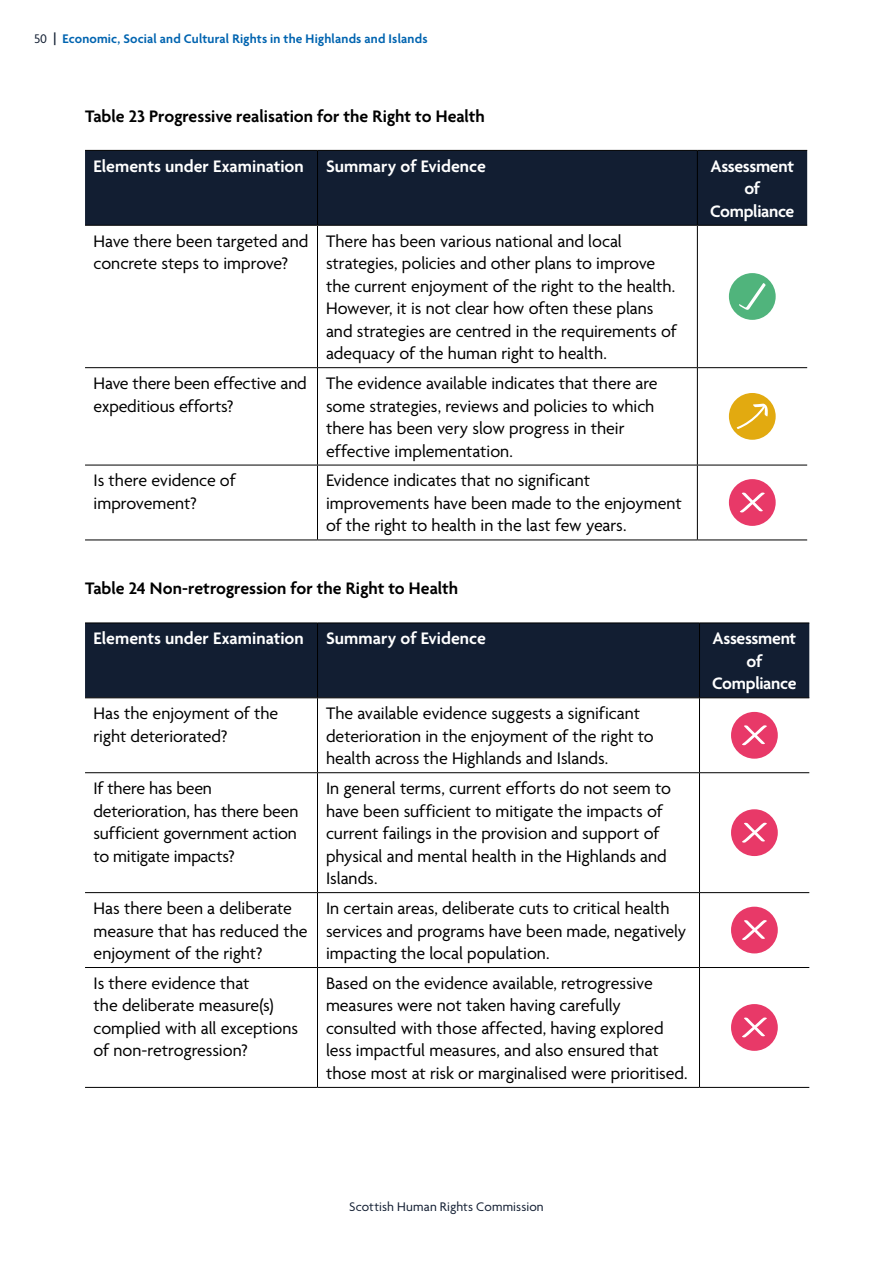
<style>
.page{position:relative;width:893px;height:1263px;background:#fff}
.page>*{position:absolute;margin:0;border:0;box-sizing:border-box;transform-origin:0 0}
.Body{font:18px/22.5px "Agenda";letter-spacing:-.005em;color:#000}
.Body-2{font:600 18px "Agenda";color:#000}
.Body-3{font:600 18px "Agenda";color:#fff}
.Body-4{font:600 18px/22.5px "Agenda";letter-spacing:-.02em;color:#fff;text-align:center}
.t1{font:600 13.5px "Agenda";letter-spacing:.015em;color:#0064b0}
.t2{font:13.5px "Agenda";letter-spacing:.01em;color:#121e32}
.s1{font-weight:400;color:#121e32}
.s2{color:#121e32}
</style>
<div class="page">
<div style="left:85px;top:151px;width:722px;height:74px;background:#121e32"></div>
<svg style="left:85px;top:226px;width:612px;height:314px"></svg>
<hr style="left:85px;top:150px;width:232px;height:1px;background:#000">
<hr style="left:317px;top:150px;width:380px;height:1px;background:#000">
<hr style="left:317px;top:151px;width:1px;height:74px;background:#000">
<hr style="left:697px;top:150px;width:110px;height:1px;background:#000">
<hr style="left:697px;top:151px;width:1px;height:74px;background:#000">
<hr style="left:85px;top:225px;width:232px;height:1px;background:#000">
<hr style="left:317px;top:225px;width:380px;height:1px;background:#000">
<hr style="left:317px;top:226px;width:1px;height:141px;background:#000">
<hr style="left:697px;top:225px;width:110px;height:1px;background:#000">
<hr style="left:697px;top:226px;width:1px;height:141px;background:#000">
<hr style="left:85px;top:367px;width:232px;height:1px;background:#000">
<hr style="left:317px;top:367px;width:380px;height:1px;background:#000">
<hr style="left:317px;top:368px;width:1px;height:97px;background:#000">
<hr style="left:697px;top:367px;width:110px;height:1px;background:#000">
<hr style="left:697px;top:368px;width:1px;height:97px;background:#000">
<hr style="left:85px;top:465px;width:232px;height:1px;background:#000">
<hr style="left:317px;top:465px;width:380px;height:1px;background:#000">
<hr style="left:317px;top:465px;width:1px;height:75px;background:#000">
<hr style="left:697px;top:465px;width:110px;height:1px;background:#000">
<hr style="left:697px;top:465px;width:1px;height:75px;background:#000">
<hr style="left:85px;top:540px;width:232px;height:1px;background:#000">
<hr style="left:317px;top:540px;width:380px;height:1px;background:#000">
<hr style="left:697px;top:540px;width:110px;height:1px;background:#000">
<div style="left:729px;top:273px;width:47px;height:47px;background:#50b47c;border-radius:50%"></div>
<svg style="left:739px;top:283px;width:27px;height:27px"></svg>
<div style="left:729px;top:393px;width:47px;height:47px;background:#e2aa10;border-radius:50%"></div>
<svg style="left:736px;top:403px;width:32px;height:26px"></svg>
<div style="left:729px;top:479px;width:47px;height:47px;background:#e83968;border-radius:50%"></div>
<svg style="left:740px;top:492px;width:25px;height:20px"></svg>
<div style="left:85px;top:624px;width:724px;height:73px;background:#121e32"></div>
<svg style="left:85px;top:698px;width:614px;height:389px"></svg>
<hr style="left:85px;top:623px;width:232px;height:1px;background:#000">
<hr style="left:317px;top:623px;width:382px;height:1px;background:#000">
<hr style="left:317px;top:623px;width:1px;height:74px;background:#000">
<hr style="left:699px;top:623px;width:110px;height:1px;background:#000">
<hr style="left:699px;top:623px;width:1px;height:74px;background:#000">
<hr style="left:85px;top:697px;width:232px;height:1px;background:#000">
<hr style="left:317px;top:697px;width:382px;height:1px;background:#000">
<hr style="left:317px;top:698px;width:1px;height:74px;background:#000">
<hr style="left:699px;top:697px;width:110px;height:1px;background:#000">
<hr style="left:699px;top:698px;width:1px;height:74px;background:#000">
<hr style="left:85px;top:772px;width:232px;height:1px;background:#000">
<hr style="left:317px;top:772px;width:382px;height:1px;background:#000">
<hr style="left:317px;top:773px;width:1px;height:119px;background:#000">
<hr style="left:699px;top:772px;width:110px;height:1px;background:#000">
<hr style="left:699px;top:773px;width:1px;height:119px;background:#000">
<hr style="left:85px;top:892px;width:232px;height:1px;background:#000">
<hr style="left:317px;top:892px;width:382px;height:1px;background:#000">
<hr style="left:317px;top:893px;width:1px;height:74px;background:#000">
<hr style="left:699px;top:892px;width:110px;height:1px;background:#000">
<hr style="left:699px;top:893px;width:1px;height:74px;background:#000">
<hr style="left:85px;top:967px;width:232px;height:1px;background:#000">
<hr style="left:317px;top:967px;width:382px;height:1px;background:#000">
<hr style="left:317px;top:968px;width:1px;height:119px;background:#000">
<hr style="left:699px;top:967px;width:110px;height:1px;background:#000">
<hr style="left:699px;top:968px;width:1px;height:119px;background:#000">
<hr style="left:85px;top:1087px;width:232px;height:1px;background:#000">
<hr style="left:317px;top:1087px;width:382px;height:1px;background:#000">
<hr style="left:699px;top:1087px;width:110px;height:1px;background:#000">
<div style="left:731px;top:712px;width:47px;height:47px;background:#e83968;border-radius:50%"></div>
<svg style="left:742px;top:725px;width:25px;height:20px"></svg>
<div style="left:731px;top:809px;width:47px;height:47px;background:#e83968;border-radius:50%"></div>
<svg style="left:742px;top:822px;width:25px;height:21px"></svg>
<div style="left:731px;top:907px;width:47px;height:46px;background:#e83968;border-radius:50%"></div>
<svg style="left:742px;top:920px;width:25px;height:20px"></svg>
<div style="left:731px;top:1004px;width:47px;height:47px;background:#e83968;border-radius:50%"></div>
<svg style="left:742px;top:1017px;width:25px;height:20px"></svg>
<p class="t1" style="left:34px;top:32px;width:395px"><span class="s1">50</span> <span class="s2">|</span> Economic, Social and Cultural Rights in the Highlands and Islands</p>
<p class="Body-2" style="left:85px;top:106px;width:401px">Table 23 Progressive realisation for the Right to Health</p>
<p class="Body-3" style="left:94px;top:156px;width:212px">Elements under Examination</p>
<p class="Body-3" style="left:326px;top:156px;width:161px">Summary of Evidence</p>
<p class="Body-4" style="left:710px;top:156px;width:86px">Assessment of<br>Compliance</p>
<p class="Body" style="left:94px;top:231px;width:216px">Have there been targeted and concrete steps to improve?</p>
<p class="Body" style="left:326px;top:231px;width:352px">There has been various national and local strategies, policies and other plans to improve the current enjoyment of the right to the health.<br>However, it is not clear how often these plans and strategies are centred in the requirements of adequacy of the human right to health.</p>
<p class="Body" style="left:94px;top:373px;width:215px">Have there been effective and expeditious efforts?</p>
<p class="Body" style="left:326px;top:373px;width:333px">The evidence available indicates that there are some strategies, reviews and policies to which there has been very slow progress in their effective implementation.</p>
<p class="Body" style="left:94px;top:470px;width:144px">Is there evidence of improvement?</p>
<p class="Body" style="left:326px;top:470px;width:357px">Evidence indicates that no significant improvements have been made to the enjoyment of the right to health in the last few years.</p>
<p class="Body-2" style="left:85px;top:579px;width:375px">Table 24 Non-retrogression for the Right to Health</p>
<p class="Body-3" style="left:94px;top:629px;width:212px">Elements under Examination</p>
<p class="Body-3" style="left:326px;top:629px;width:161px">Summary of Evidence</p>
<p class="Body-4" style="left:712px;top:628px;width:86px">Assessment of<br>Compliance</p>
<p class="Body" style="left:94px;top:703px;width:186px">Has the enjoyment of the right deteriorated?</p>
<p class="Body" style="left:326px;top:703px;width:329px">The available evidence suggests a significant deterioration in the enjoyment of the right to health across the Highlands and Islands.</p>
<p class="Body" style="left:94px;top:778px;width:206px">If there has been deterioration, has there been sufficient government action to mitigate impacts?</p>
<p class="Body" style="left:326px;top:778px;width:346px">In general terms, current efforts do not seem to have been sufficient to mitigate the impacts of current failings in the provision and support of physical and mental health in the Highlands and Islands.</p>
<p class="Body" style="left:94px;top:898px;width:216px">Has there been a deliberate measure that has reduced the enjoyment of the right?</p>
<p class="Body" style="left:326px;top:898px;width:362px">In certain areas, deliberate cuts to critical health services and programs have been made, negatively impacting the local population.</p>
<p class="Body" style="left:94px;top:973px;width:206px">Is there evidence that<br>the deliberate measure(s) complied with all exceptions of non-retrogression?</p>
<p class="Body" style="left:326px;top:973px;width:363px">Based on the evidence available, retrogressive measures were not taken having carefully consulted with those affected, having explored less impactful measures, and also ensured that those most at risk or marginalised were prioritised.</p>
<p class="t2" style="left:349px;top:1200px;width:196px">Scottish Human Rights Commission</p>
</div>
